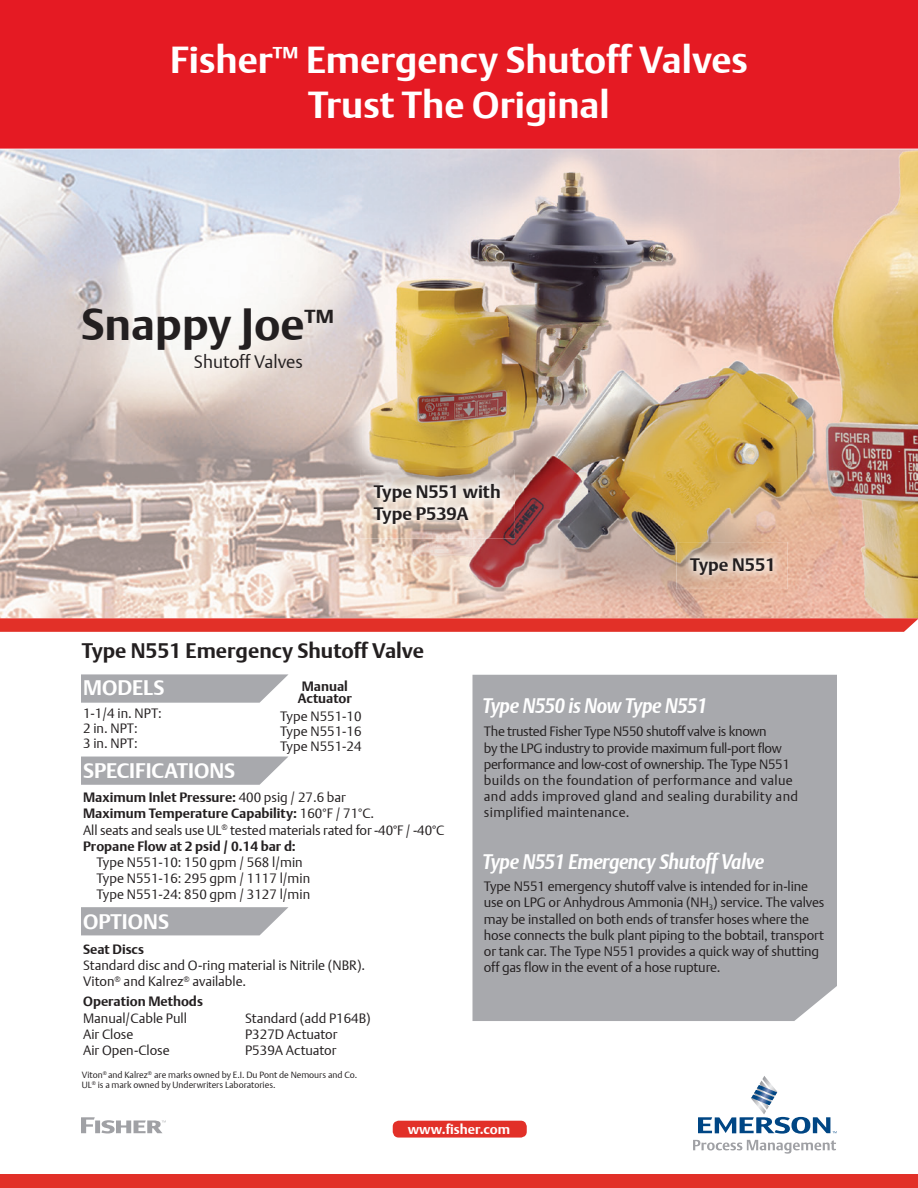
<style>
.page{position:relative;width:918px;height:1188px;background:#fff}
.page>*{position:absolute;margin:0;border:0;box-sizing:border-box;transform-origin:0 0}
.t1{font:700 45px "DTL Argo T";color:#231f20}
.t2{font:700 37.5px/45px "DTL Argo T";color:#fff;text-align:center}
.t3{font:italic 700 21px "DTL Argo T";letter-spacing:-.015em;color:#fff;scale:.9 1}
.t4{font:700 21px "DTL Argo T";color:#231f20}
.t5{font:700 21px "DTL Argo T";color:#fff}
.t6{font:700 18px/21.6px "DTL Argo T";color:#231f20}
.t7{font:18px "DTL Argo T Light";letter-spacing:-.005em;color:#231f20}
.t8{font:13.5px/16.2px "DTL Argo T Light";letter-spacing:-.01em;color:#231f20}
.t9{font:700 13.5px/16.2px "DTL Argo T";color:#231f20}
.t10{font:700 13.5px "DTL Argo T";color:#fff}
.t11{font:9px/10.8px "DTL Argo T Light";color:#231f20}
.s1{font-family:"DTL Argo T Light";font-weight:400}
</style>
<div class="page">
<img style="left:0;top:149px;width:918px;height:469px">
<svg style="left:0;top:618px;width:918px;height:14px;background:#e23830"></svg>
<div style="left:0;top:0;width:918px;height:149px;background:#e51a23"></div>
<div style="left:0;top:1175px;width:918px;height:13px;background:#e23028"></div>
<svg style="left:698px;top:1076px;width:139px;height:58px"></svg>
<svg style="left:693px;top:1140px;width:143px;height:14px"></svg>
<div style="left:472px;top:675px;width:365px;height:346px;background:#a8a9ad"></div>
<svg style="left:81px;top:674px;width:207px;height:29px;background:#afb0b4"></svg>
<svg style="left:81px;top:757px;width:207px;height:28px;background:#aeafb3"></svg>
<svg style="left:81px;top:907px;width:207px;height:28px;background:#aeafb2"></svg>
<div style="left:393px;top:1121px;width:134px;height:17px;background:#e23028;border-radius:6px"></div>
<img style="left:360px;top:470px;width:155px;height:68px">
<img style="left:365px;top:475px;width:144px;height:59px">
<img style="left:677px;top:542px;width:110px;height:47px">
<img style="left:681px;top:548px;width:101px;height:36px">
<svg style="left:81px;top:1117px;width:85px;height:17px"></svg>
<h2 class="t2" style="left:170px;top:37px;width:579px">Fisher<sup>™</sup> Emergency Shutoff Valves<br>Trust The Original</h2>
<h1 class="t1" style="left:81px;top:298px;width:255px">Snappy Joe<sup>™</sup></h1>
<h3 class="t7" style="left:194px;top:351px;width:110px">Shutoff Valves</h3>
<h3 class="t6" style="left:374px;top:481px;width:128px">Type N551 with<br>Type P539A</h3>
<h3 class="t4" style="left:82px;top:638px;width:344px">Type N551 Emergency Shutoff Valve</h3>
<h3 class="t6" style="left:690px;top:553px;width:87px">Type N551</h3>
<h3 class="t5" style="left:83px;top:675px;width:83px">MODELS</h3>
<p class="t8" style="left:83px;top:706px;width:80px;line-height:15px">1-1/4 in. NPT:<br>2 in. NPT:<br>3 in. NPT:</p>
<h3 class="t5" style="left:83px;top:758px;width:154px">SPECIFICATIONS</h3>
<p class="t9" style="left:83px;top:789px;width:293px">Maximum Inlet Pressure: <span class="s1">400 psig / 27.6 bar<br></span>Maximum Temperature Capability: <span class="s1">160°F / 71°C.</span></p>
<p class="t8" style="left:83px;top:822px;width:363px">All seats and seals use UL<sup>®</sup> tested materials rated for -40°F / -40°C</p>
<p class="t9" style="left:83px;top:838px;width:214px">Propane Flow at 2 psid / 0.14 bar d:</p>
<p class="t8" style="left:97px;top:854px;width:215px">Type N551-10: 150 gpm / 568 l/min<br>Type N551-16: 295 gpm / 1117 l/min<br>Type N551-24: 850 gpm / 3127 l/min</p>
<h3 class="t5" style="left:83px;top:909px;width:87px">OPTIONS</h3>
<p class="t9" style="left:83px;top:941px;width:62px">Seat Discs</p>
<p class="t8" style="left:83px;top:957px;width:284px">Standard disc and O-ring material is Nitrile (NBR).<br>Viton<sup>®</sup> and Kalrez<sup>®</sup> available.</p>
<p class="t9" style="left:83px;top:994px;width:121px">Operation Methods</p>
<p class="t8" style="left:83px;top:1010px;width:105px">Manual/Cable Pull</p>
<p class="t8" style="left:245px;top:1010px;width:127px">Standard (add P164B)</p>
<p class="t8" style="left:83px;top:1026px;width:52px">Air Close</p>
<p class="t8" style="left:245px;top:1026px;width:94px">P327D Actuator</p>
<p class="t8" style="left:83px;top:1042px;width:88px">Air Open-Close</p>
<p class="t8" style="left:245px;top:1042px;width:93px">P539A Actuator</p>
<p class="t9" style="left:298px;top:680px;width:56px;line-height:12px">Manual<br>Actuator</p>
<p class="t8" style="left:280px;top:709px;width:83px;line-height:15px;text-align:justify">Type N551-10<br>Type N551-16<br>Type N551-24</p>
<p class="t11" style="left:82px;top:1069px;width:277px">Viton<sup>®</sup> and Kalrez<sup>®</sup> are marks owned by E.I. Du Pont de Nemours and Co.<br>UL<sup>®</sup> is a mark owned by Underwriters Laboratories.</p>
<h3 class="t3" style="left:483px;top:693px;width:251px">Type N550 is Now Type N551</h3>
<p class="t8" style="left:484px;top:723px;width:316px">The trusted Fisher Type N550 shutoff valve is known<br>by the LPG industry to provide maximum full-port flow performance and low-cost of ownership. The Type N551 builds on the foundation of performance and value and adds improved gland and sealing durability and simplified maintenance.</p>
<h3 class="t3" style="left:483px;top:849px;width:314px">Type N551 Emergency Shutoff Valve</h3>
<p class="t8" style="left:484px;top:878px;width:342px">Type N551 emergency shutoff valve is intended for in-line use on LPG or Anhydrous Ammonia (NH<sub>3</sub>) service. The valves may be installed on both ends of transfer hoses where the hose connects the bulk plant piping to the bobtail, transport or tank car. The Type N551 provides a quick way of shutting off gas flow in the event of a hose rupture.</p>
<p class="t10" style="left:408px;top:1121px;width:104px">www.fisher.com</p>
</div>
